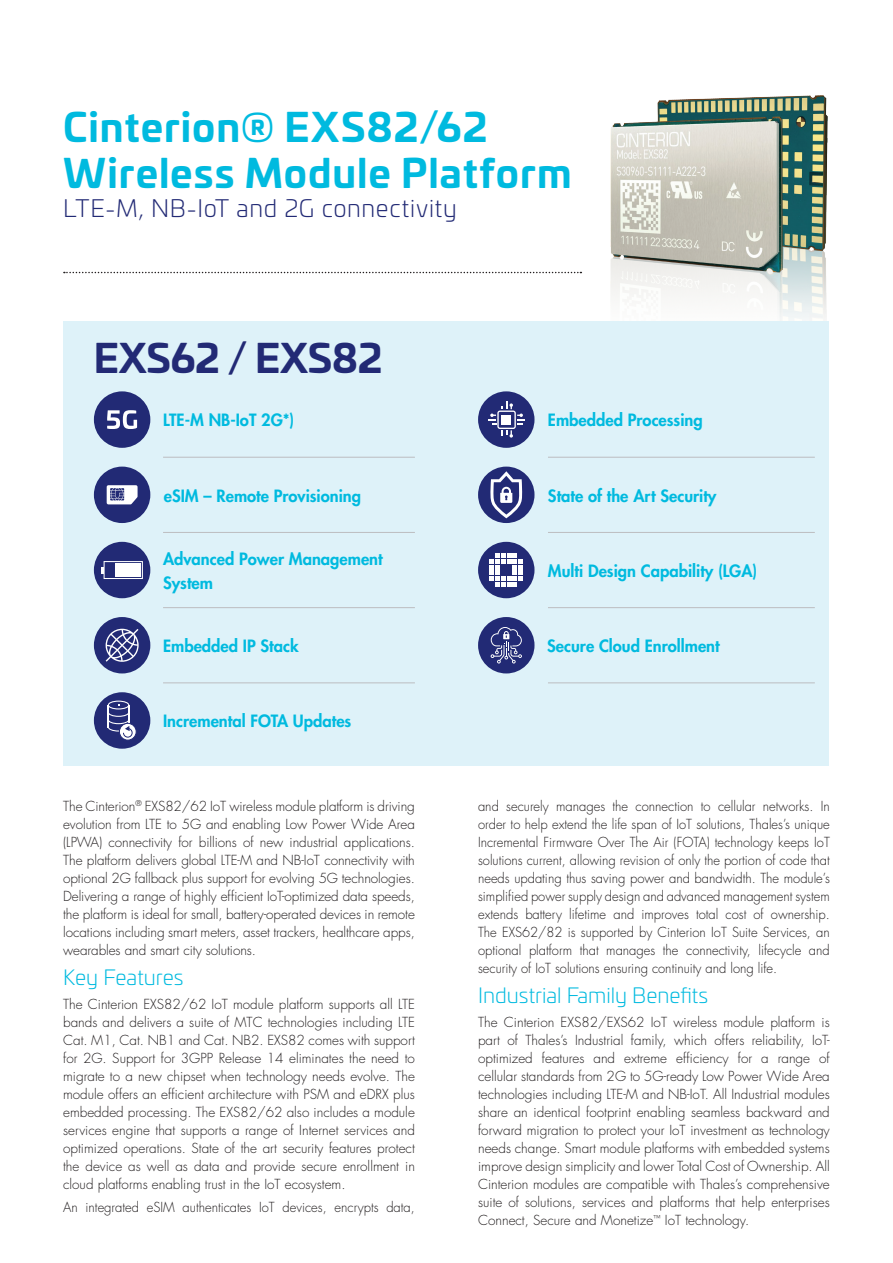
<style>
.page{position:relative;width:893px;height:1263px;background:#fff}
.page>*{position:absolute;margin:0;border:0;box-sizing:border-box;transform-origin:0 0}
.t1{font:700 39px/46.8px "Univia Pro";letter-spacing:.025em;color:#00badf}
.t2{font:700 39px "Univia Pro";color:#222a75}
.t3{font:300 24px "Univia Pro";letter-spacing:.025em;color:#222a75}
.Head1{font:300 21px "Univia Pro";color:#00badf}
.t4{font:800 16.5px "Futura Std";color:#00badf}
.List{font:300 13.5px/18px "Futura Std";color:#231f20;text-align:justify}
.List-2{font:300 13.5px/18px "Futura Std";color:#231f20;text-align:justify;scale:.96 1}
</style>
<div class="page">
<img style="left:610px;top:96px;width:218px;height:225px">
<svg style="left:64px;top:272px;width:517px;height:1px"></svg>
<div style="left:64px;top:321px;width:765px;height:445px;background:#def2f9"></div>
<hr style="left:548px;top:457px;width:267px;height:1px;background:#bcbdc0">
<hr style="left:163px;top:457px;width:252px;height:1px;background:#bcbdc0">
<hr style="left:548px;top:532px;width:267px;height:1px;background:#bcbdc0">
<hr style="left:163px;top:532px;width:252px;height:1px;background:#bcbdc0">
<hr style="left:548px;top:607px;width:267px;height:1px;background:#bcbdc0">
<hr style="left:163px;top:607px;width:252px;height:1px;background:#bcbdc0">
<div style="left:94px;top:391px;width:56px;height:57px;background:#222a75;border-radius:50%"></div>
<div style="left:478px;top:542px;width:56px;height:56px;background:#222a75;border-radius:50%"></div>
<svg style="left:489px;top:553px;width:34px;height:34px"></svg>
<div style="left:94px;top:467px;width:56px;height:56px;background:#222a75;border-radius:50%"></div>
<svg style="left:107px;top:485px;width:31px;height:19px"></svg>
<div style="left:94px;top:617px;width:56px;height:56px;background:#222a75;border-radius:50%"></div>
<svg style="left:106px;top:629px;width:33px;height:33px"></svg>
<hr style="left:163px;top:682px;width:252px;height:1px;background:#bcbdc0">
<hr style="left:548px;top:682px;width:267px;height:1px;background:#bcbdc0">
<div style="left:94px;top:542px;width:56px;height:56px;background:#222a75;border-radius:50%"></div>
<svg style="left:101px;top:561px;width:42px;height:18px"></svg>
<div style="left:478px;top:617px;width:56px;height:56px;background:#222a75;border-radius:50%"></div>
<svg style="left:491px;top:627px;width:31px;height:36px"></svg>
<div style="left:478px;top:391px;width:56px;height:57px;background:#222a75;border-radius:50%"></div>
<svg style="left:488px;top:402px;width:36px;height:36px"></svg>
<div style="left:502px;top:415px;width:9px;height:9px;background:#fff"></div>
<div style="left:478px;top:467px;width:56px;height:56px;background:#222a75;border-radius:50%"></div>
<svg style="left:490px;top:471px;width:33px;height:47px"></svg>
<div style="left:94px;top:692px;width:56px;height:57px;background:#222a75;border-radius:50%"></div>
<svg style="left:119px;top:723px;width:17px;height:17px"></svg>
<div style="left:119px;top:723px;width:17px;height:17px;border:1px solid #222a75;border-radius:50%"></div>
<svg style="left:108px;top:701px;width:25px;height:37px"></svg>
<svg style="left:107px;top:410px;width:30px;height:19px"></svg>
<p class="t1" style="left:63px;top:101px;width:510px">Cinterion® EXS82/62<br>Wireless Module Platform</p>
<p class="t3" style="left:63px;top:191px;width:395px">LTE-M, NB-IoT and 2G connectivity</p>
<p class="t2" style="left:94px;top:327px;width:290px">EXS62 / EXS82</p>
<p class="t4" style="left:163px;top:410px;width:133px">LTE-M NB-IoT 2G*)</p>
<p class="t4" style="left:164px;top:485px;width:199px">eSIM – Remote Provisioning</p>
<p class="t4" style="left:163px;top:548px;width:221px">Advanced Power Management</p>
<p class="t4" style="left:163px;top:572px;width:52px">System</p>
<p class="t4" style="left:163px;top:635px;width:137px">Embedded IP Stack</p>
<p class="t4" style="left:163px;top:711px;width:190px">Incremental FOTA Updates</p>
<p class="List" style="left:63px;top:797px;width:353px">The Cinterion<sup>®</sup> EXS82/62 IoT wireless module platform is driving evolution from LTE to 5G and enabling Low Power Wide Area (LPWA) connectivity for billions of new industrial applications.<br>The platform delivers global LTE-M and NB-IoT connectivity with optional 2G fallback plus support for evolving 5G technologies.<br>Delivering a range of highly efficient IoT-optimized data speeds, the platform is ideal for small, battery-operated devices in remote locations including smart meters, asset trackers, healthcare apps, wearables and smart city solutions.</p>
<p class="Head1" style="left:63px;top:962px;width:122px">Key Features</p>
<p class="List" style="left:63px;top:996px;width:353px">The Cinterion EXS82/62 IoT module platform supports all LTE bands and delivers a suite of MTC technologies including LTE Cat. M1, Cat. NB1 and Cat. NB2. EXS82 comes with support for 2G. Support for 3GPP Release 14 eliminates the need to migrate to a new chipset when technology needs evolve. The module offers an efficient architecture with PSM and eDRX plus embedded processing. The EXS82/62 also includes a module services engine that supports a range of Internet services and optimized operations. State of the art security features protect the device as well as data and provide secure enrollment in cloud platforms enabling trust in the IoT ecosystem.</p>
<p class="List-2" style="left:63px;top:1198px;width:368px">An integrated eSIM authenticates IoT devices, encrypts data,</p>
<p class="t4" style="left:548px;top:410px;width:156px">Embedded Processing</p>
<p class="t4" style="left:548px;top:485px;width:170px">State of the Art Security</p>
<p class="t4" style="left:548px;top:560px;width:211px">Multi Design Capability (LGA)</p>
<p class="t4" style="left:547px;top:635px;width:174px">Secure Cloud Enrollment</p>
<p class="List-2" style="left:478px;top:797px;width:368px">and securely manages the connection to cellular networks. In order to help extend the life span of IoT solutions, Thales’s unique Incremental Firmware Over The Air (FOTA) technology keeps IoT solutions current, allowing revision of only the portion of code that needs updating thus saving power and bandwidth. The module’s simplified power supply design and advanced management system extends battery lifetime and improves total cost of ownership.<br>The EXS62/82 is supported by Cinterion IoT Suite Services, an optional platform that manages the connectivity, lifecycle and security of IoT solutions ensuring continuity and long life.</p>
<p class="Head1" style="left:478px;top:980px;width:232px">Industrial Family Benefits</p>
<p class="List" style="left:478px;top:1014px;width:353px">The Cinterion EXS82/EXS62 IoT wireless module platform is part of Thales’s Industrial family, which offers reliability, IoT&shy;optimized features and extreme efficiency for a range of cellular standards from 2G to 5G-ready Low Power Wide Area technologies including LTE-M and NB-IoT. All Industrial modules share an identical footprint enabling seamless backward and forward migration to protect your IoT investment as technology needs change. Smart module platforms with embedded systems improve design simplicity and lower Total Cost of Ownership. All Cinterion modules are compatible with Thales’s comprehensive suite of solutions, services and platforms that help enterprises Connect, Secure and Monetize<sup>™</sup> IoT technology.</p>
</div>
